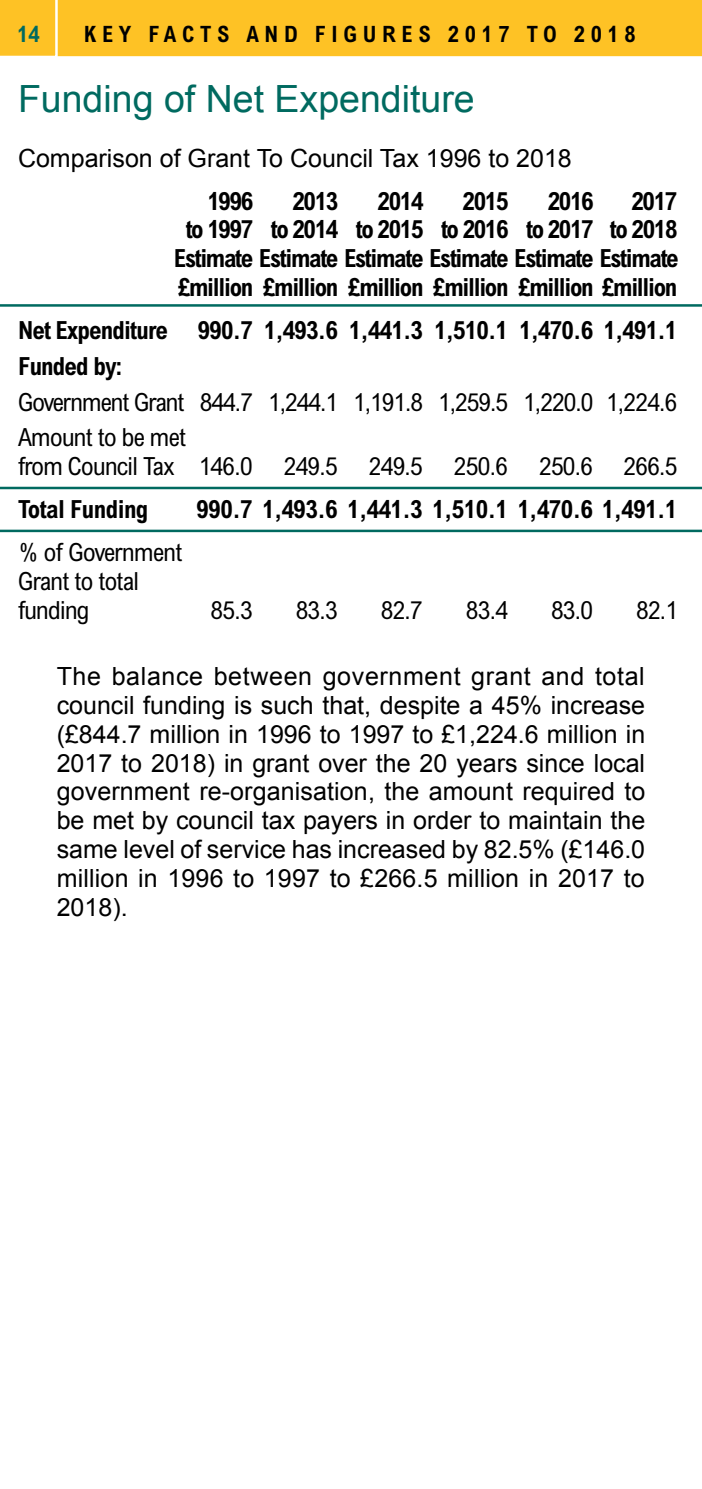
<style>
.page{position:relative;width:702px;height:1489px;background:#fff}
.page>*{position:absolute;margin:0;border:0;box-sizing:border-box;transform-origin:0 0}
.t1{font:37.5px "Arial";color:#006a60}
.Paragraph_Style_1{font:25px/28.8px "Arial";color:#000;text-align:justify}
.t2{font:condensed 25px/28.8px "Arial";letter-spacing:-.025em;color:#000}
.t3{font:700 condensed 25px/28.8px "Arial";letter-spacing:-.055em;color:#000;text-align:right}
.t4{font:700 condensed 25px "Arial";letter-spacing:-.035em;color:#000}
.t5{font:700 condensed 25px "Arial";letter-spacing:-.025em;color:#000}
.t6{font:700 condensed 22.5px "Arial";letter-spacing:.25em;color:#000}
.t7{font:700 condensed 22.5px "Arial";color:#006a60}
</style>
<div class="page">
<div style="left:0;top:0;width:702px;height:57px;background:#fec225"></div>
<svg style="left:0;top:0;width:58px;height:56px"></svg>
<hr style="left:0;top:56px;width:702px;height:3px;background:#fff">
<hr style="left:0;top:486px;width:702px;height:3px;background:#006a60">
<hr style="left:0;top:529px;width:702px;height:3px;background:#006a60">
<hr style="left:0;top:304px;width:702px;height:3px;background:#006a60">
<p class="t7" style="left:17px;top:21px;width:24px">14</p>
<p class="t6" style="left:84px;top:21px;width:553px">KEY FACTS AND FIGURES 2017 TO 2018</p>
<p class="t1" style="left:18px;top:75px;width:458px">Funding of Net Expenditure</p>
<p class="Paragraph_Style_1" style="left:18px;top:144px;width:555px">Comparison of Grant To Council Tax 1996 to 2018</p>
<p class="t3" style="left:207px;top:186px;width:47px">1996</p>
<p class="t3" style="left:292px;top:186px;width:47px">2013</p>
<p class="t3" style="left:377px;top:186px;width:47px">2014</p>
<p class="t3" style="left:462px;top:186px;width:47px">2015</p>
<p class="t3" style="left:547px;top:186px;width:47px">2016</p>
<p class="t3" style="left:174px;top:186px;width:506px">2017<br>to 1997 to 2014 to 2015 to 2016 to 2017 to 2018<br>Estimate Estimate Estimate Estimate Estimate Estimate £million £million £million £million £million £million</p>
<p class="t4" style="left:18px;top:315px;width:661px">Net Expenditure 990.7 1,493.6 1,441.3 1,510.1 1,470.6 1,491.1</p>
<p class="t4" style="left:18px;top:351px;width:106px">Funded by:</p>
<p class="t2" style="left:18px;top:387px;width:661px">Government Grant 844.7 1,244.1 1,191.8 1,259.5 1,220.0 1,224.6</p>
<p class="t2" style="left:18px;top:422px;width:661px">Amount to be met<br>from Council Tax 146.0 249.5 249.5 250.6 250.6 266.5</p>
<p class="t5" style="left:18px;top:494px;width:132px">Total Funding</p>
<p class="t5" style="left:197px;top:494px;width:482px">990.7 1,493.6 1,441.3 1,510.1 1,470.6 1,491.1</p>
<p class="t2" style="left:18px;top:537px;width:166px">% of Government<br>Grant to total funding</p>
<p class="t2" style="left:210px;top:595px;width:43px">85.3</p>
<p class="t2" style="left:296px;top:595px;width:43px">83.3</p>
<p class="t2" style="left:381px;top:595px;width:43px">82.7</p>
<p class="t2" style="left:466px;top:595px;width:43px">83.4</p>
<p class="t2" style="left:551px;top:595px;width:43px">83.0</p>
<p class="t2" style="left:636px;top:595px;width:43px">82.1</p>
<p class="Paragraph_Style_1" style="left:57px;top:662px;width:590px">The balance between government grant and total council funding is such that, despite a 45% increase (£844.7 million in 1996 to 1997 to £1,224.6 million in 2017 to 2018) in grant over the 20 years since local government re-organisation, the amount required to be met by council tax payers in order to maintain the same level of service has increased by 82.5% (£146.0 million in 1996 to 1997 to £266.5 million in 2017 to 2018).</p>
</div>
